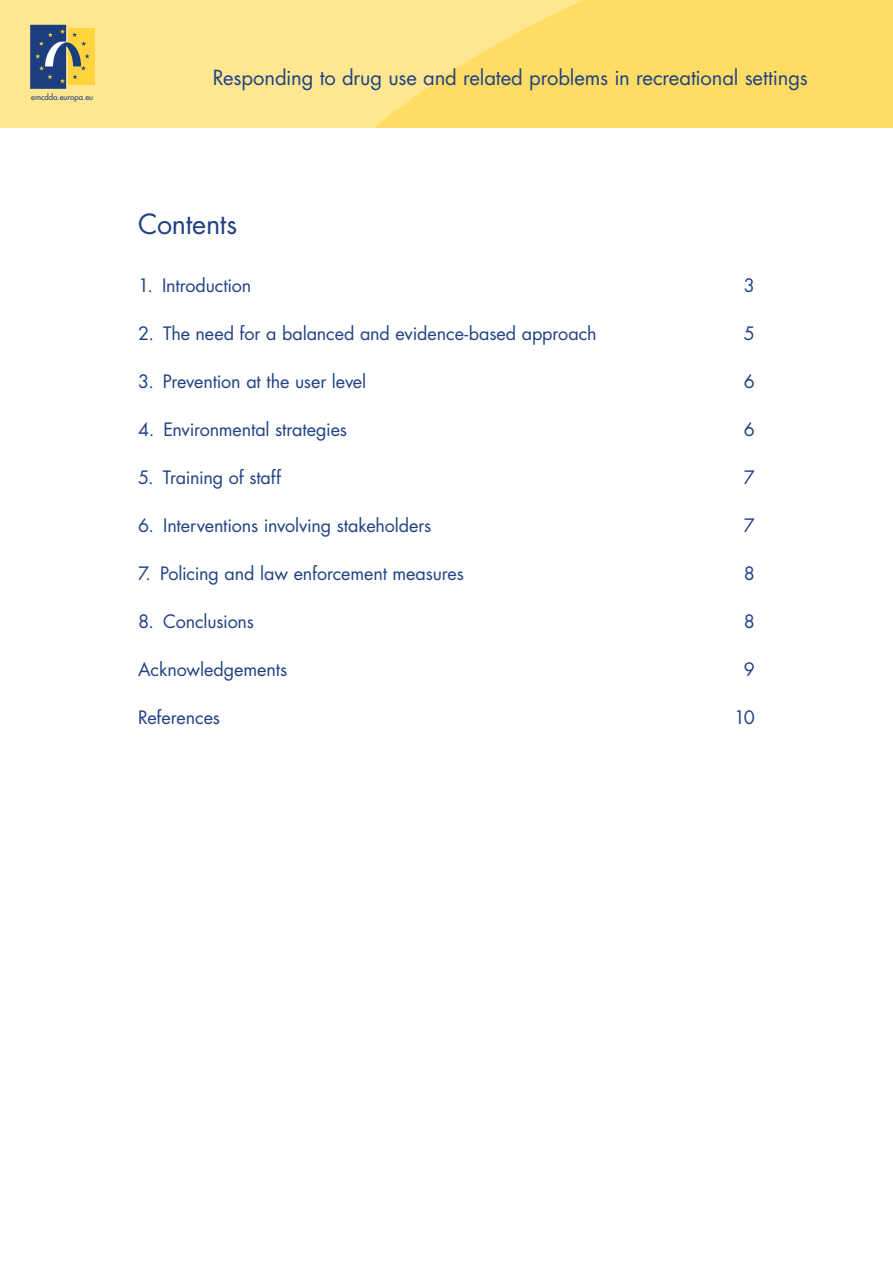
<style>
.page{position:relative;width:893px;height:1263px;background:#fff}
.page>*{position:absolute;margin:0;border:0;box-sizing:border-box;transform-origin:0 0}
._01-Titulo1{font:27px "Futura";letter-spacing:-.01em;color:#204184}
.t1{font:20.25px "Futura";letter-spacing:-.005em;color:#204184}
._00-Indice{font:18px "Futura";letter-spacing:-.005em;color:#204184}
.t2{font:7.8px "Futura";color:#1b3f7e}
</style>
<div class="page">
<div style="left:0;top:0;width:893px;height:128px;background:#ffe792"></div>
<svg style="left:61px;top:0;width:832px;height:128px;fill:#ffdd64"></svg>
<div style="left:68px;top:29px;width:26px;height:56px;background:#ffd43f"></div>
<svg style="left:30px;top:25px;width:60px;height:64px"></svg>
<p class="t2" style="left:31px;top:92px;width:63px">emcdda.europa.eu</p>
<p class="t1" style="left:213px;top:64px;width:596px">Responding to drug use and related problems in recreational settings</p>
<p class="_01-Titulo1" style="left:138px;top:205px;width:100px">Contents</p>
<p class="_00-Indice" style="left:138px;top:273px;width:115px">1. Introduction</p>
<p class="_00-Indice" style="left:744px;top:273px;width:13px">3</p>
<p class="_00-Indice" style="left:138px;top:321px;width:460px">2. The need for a balanced and evidence-based approach</p>
<p class="_00-Indice" style="left:744px;top:321px;width:13px">5</p>
<p class="_00-Indice" style="left:138px;top:369px;width:230px">3. Prevention at the user level</p>
<p class="_00-Indice" style="left:744px;top:369px;width:13px">6</p>
<p class="_00-Indice" style="left:138px;top:417px;width:210px">4. Environmental strategies</p>
<p class="_00-Indice" style="left:744px;top:417px;width:13px">6</p>
<p class="_00-Indice" style="left:138px;top:465px;width:144px">5. Training of staff</p>
<p class="_00-Indice" style="left:744px;top:465px;width:13px">7</p>
<p class="_00-Indice" style="left:138px;top:513px;width:295px">6. Interventions involving stakeholders</p>
<p class="_00-Indice" style="left:744px;top:513px;width:13px">7</p>
<p class="_00-Indice" style="left:138px;top:561px;width:327px">7. Policing and law enforcement measures</p>
<p class="_00-Indice" style="left:744px;top:561px;width:13px">8</p>
<p class="_00-Indice" style="left:138px;top:609px;width:117px">8. Conclusions</p>
<p class="_00-Indice" style="left:744px;top:609px;width:13px">8</p>
<p class="_00-Indice" style="left:138px;top:657px;width:150px">Acknowledgements</p>
<p class="_00-Indice" style="left:744px;top:657px;width:13px">9</p>
<p class="_00-Indice" style="left:138px;top:705px;width:83px">References</p>
<p class="_00-Indice" style="left:734px;top:705px;width:22px">10</p>
</div>
